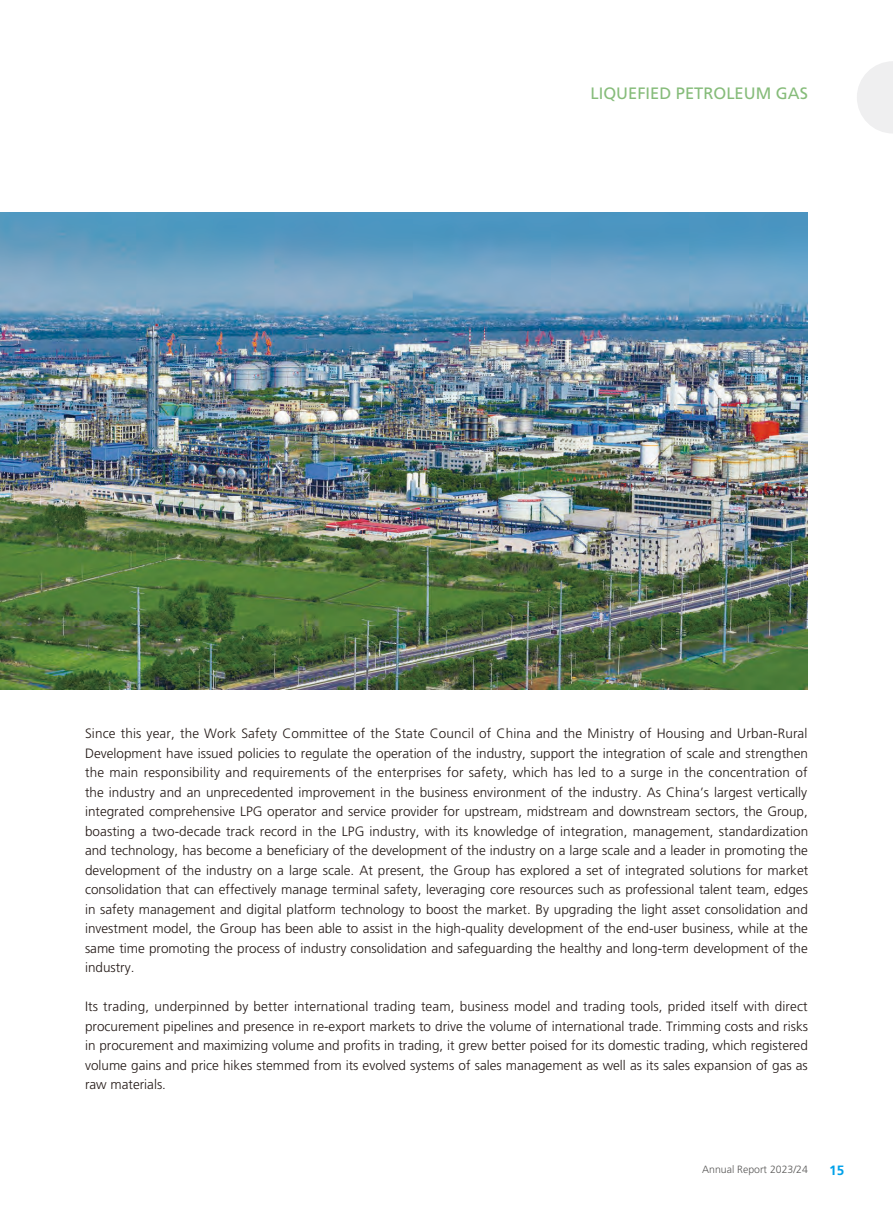
<style>
.page{position:relative;width:893px;height:1212px;background:#fff}
.page>*{position:absolute;margin:0;border:0;box-sizing:border-box;transform-origin:0 0}
.t1{font:16.5px "Frutiger LT Std";color:#86bc7a}
.t2{font:300 13.5px/19.5px "Frutiger LT Std";color:#231916;text-align:justify}
.t3{font:700 13.5px "Frutiger LT Std";color:#00a1e9}
.t4{font:300 10.5px "Frutiger LT Std";color:#595857}
</style>
<div class="page">
<svg style="left:857px;top:61px;width:36px;height:72px"></svg>
<img style="left:0;top:213px;width:808px;height:476px">
<p class="t1" style="left:591px;top:83px;width:219px">LIQUEFIED PETROLEUM GAS</p>
<p class="t2" style="left:85px;top:724px;width:725px">Since this year, the Work Safety Committee of the State Council of China and the Ministry of Housing and Urban-Rural Development have issued policies to regulate the operation of the industry, support the integration of scale and strengthen the main responsibility and requirements of the enterprises for safety, which has led to a surge in the concentration of the industry and an unprecedented improvement in the business environment of the industry. As China’s largest vertically integrated comprehensive LPG operator and service provider for upstream, midstream and downstream sectors, the Group, boasting a two-decade track record in the LPG industry, with its knowledge of integration, management, standardization and technology, has become a beneficiary of the development of the industry on a large scale and a leader in promoting the development of the industry on a large scale. At present, the Group has explored a set of integrated solutions for market consolidation that can effectively manage terminal safety, leveraging core resources such as professional talent team, edges in safety management and digital platform technology to boost the market. By upgrading the light asset consolidation and investment model, the Group has been able to assist in the high-quality development of the end-user business, while at the same time promoting the process of industry consolidation and safeguarding the healthy and long-term development of the industry.</p>
<p class="t2" style="left:85px;top:997px;width:724px">Its trading, underpinned by better international trading team, business model and trading tools, prided itself with direct procurement pipelines and presence in re-export markets to drive the volume of international trade. Trimming costs and risks in procurement and maximizing volume and profits in trading, it grew better poised for its domestic trading, which registered volume gains and price hikes stemmed from its evolved systems of sales management as well as its sales expansion of gas as raw materials.</p>
<p class="t4" style="left:702px;top:1164px;width:107px">Annual Report 2023/24</p>
<p class="t3" style="left:829px;top:1162px;width:17px">15</p>
</div>
